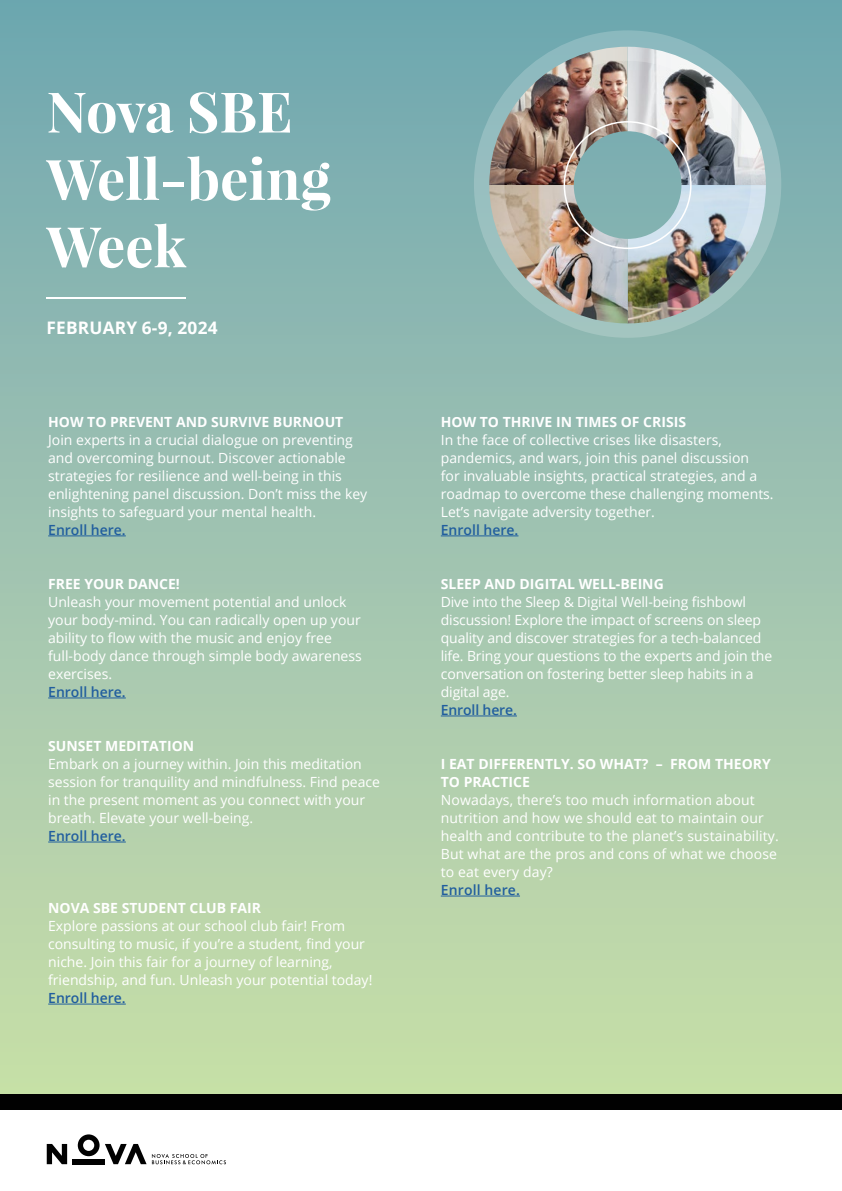
<style>
.page{position:relative;width:842px;height:1191px;background:#fff}
.page>*{position:absolute;margin:0;border:0;box-sizing:border-box;transform-origin:0 0}
.t1{font:700 56.1px/67.4px "Playfair Display";color:#fff}
.t2{font:700 17.3px "Open Sans";letter-spacing:.01em;color:#fff}
.t3{font:14px/18px "Open Sans";color:#fff}
.t4{font:700 14px/18px "Open Sans";color:#fff}
.t5{font:600 14px "Open Sans";color:#215e9e}
</style>
<div class="page">
<div style="left:0;top:0;width:842px;height:1095px;background:linear-gradient(to bottom,#70a6b3,#cbdfaa)"></div>
<div style="left:0;top:1093px;width:842px;height:16px;background:#010101"></div>
<div style="left:72px;top:1158px;width:33px;height:6px;background:#010101"></div>
<svg style="left:47px;top:1144px;width:20px;height:20px"></svg>
<svg style="left:78px;top:1134px;width:148px;height:30px"></svg>
<hr style="left:47px;top:296px;width:139px;height:2px;background:#fff">
<img style="left:474px;top:30px;width:307px;height:308px">
<hr style="left:48px;top:535px;width:78px;height:1px;background:#215e9e">
<hr style="left:48px;top:697px;width:78px;height:1px;background:#215e9e">
<hr style="left:48px;top:841px;width:78px;height:1px;background:#215e9e">
<hr style="left:48px;top:1003px;width:78px;height:1px;background:#215e9e">
<hr style="left:441px;top:535px;width:77px;height:1px;background:#215e9e">
<hr style="left:441px;top:715px;width:76px;height:1px;background:#215e9e">
<hr style="left:441px;top:895px;width:79px;height:1px;background:#215e9e">
<h1 class="t1" style="left:47px;top:78px;width:286px">Nova SBE<br>Well-being<br>Week</h1>
<p class="t2" style="left:47px;top:316px;width:172px">FEBRUARY 6-9, 2024</p>
<p class="t4" style="left:48px;top:412px;width:297px">HOW TO PREVENT AND SURVIVE BURNOUT</p>
<p class="t3" style="left:48px;top:430px;width:321px">Join experts in a crucial dialogue on preventing and overcoming burnout. Discover actionable strategies for resilience and well-being in this enlightening panel discussion. Don’t miss the key insights to safeguard your mental health.</p>
<p class="t5" style="left:48px;top:520px;width:79px">Enroll here.</p>
<p class="t4" style="left:48px;top:574px;width:133px">FREE YOUR DANCE!</p>
<p class="t3" style="left:48px;top:592px;width:315px">Unleash your movement potential and unlock your body-mind. You can radically open up your ability to flow with the music and enjoy free full-body dance through simple body awareness exercises.</p>
<p class="t5" style="left:48px;top:682px;width:79px">Enroll here.</p>
<p class="t4" style="left:48px;top:736px;width:148px">SUNSET MEDITATION</p>
<p class="t3" style="left:48px;top:754px;width:333px">Embark on a journey within. Join this meditation session for tranquility and mindfulness. Find peace in the present moment as you connect with your breath. Elevate your well-being.</p>
<p class="t5" style="left:48px;top:826px;width:79px">Enroll here.</p>
<p class="t4" style="left:48px;top:898px;width:214px">NOVA SBE STUDENT CLUB FAIR</p>
<p class="t3" style="left:48px;top:916px;width:326px">Explore passions at our school club fair! From consulting to music, if you’re a student, find your niche. Join this fair for a journey of learning, friendship, and fun. Unleash your potential today!</p>
<p class="t5" style="left:48px;top:988px;width:79px">Enroll here.</p>
<p class="t4" style="left:441px;top:412px;width:247px">HOW TO THRIVE IN TIMES OF CRISIS</p>
<p class="t3" style="left:441px;top:430px;width:334px">In the face of collective crises like disasters, pandemics, and wars, join this panel discussion<br>for invaluable insights, practical strategies, and a roadmap to overcome these challenging moments.<br>Let’s navigate adversity together.</p>
<p class="t5" style="left:441px;top:520px;width:79px">Enroll here.</p>
<p class="t4" style="left:441px;top:574px;width:224px">SLEEP AND DIGITAL WELL-BEING</p>
<p class="t3" style="left:441px;top:592px;width:333px">Dive into the Sleep &amp; Digital Well-being fishbowl discussion! Explore the impact of screens on sleep quality and discover strategies for a tech-balanced life. Bring your questions to the experts and join the conversation on fostering better sleep habits in a digital age.</p>
<p class="t5" style="left:441px;top:700px;width:78px">Enroll here.</p>
<p class="t4" style="left:441px;top:754px;width:332px">I EAT DIFFERENTLY. SO WHAT? – FROM THEORY<br>TO PRACTICE</p>
<p class="t3" style="left:441px;top:790px;width:339px">Nowadays, there’s too much information about nutrition and how we should eat to maintain our health and contribute to the planet’s sustainability.<br>But what are the pros and cons of what we choose to eat every day?</p>
<p class="t5" style="left:441px;top:880px;width:81px">Enroll here.</p>
</div>
